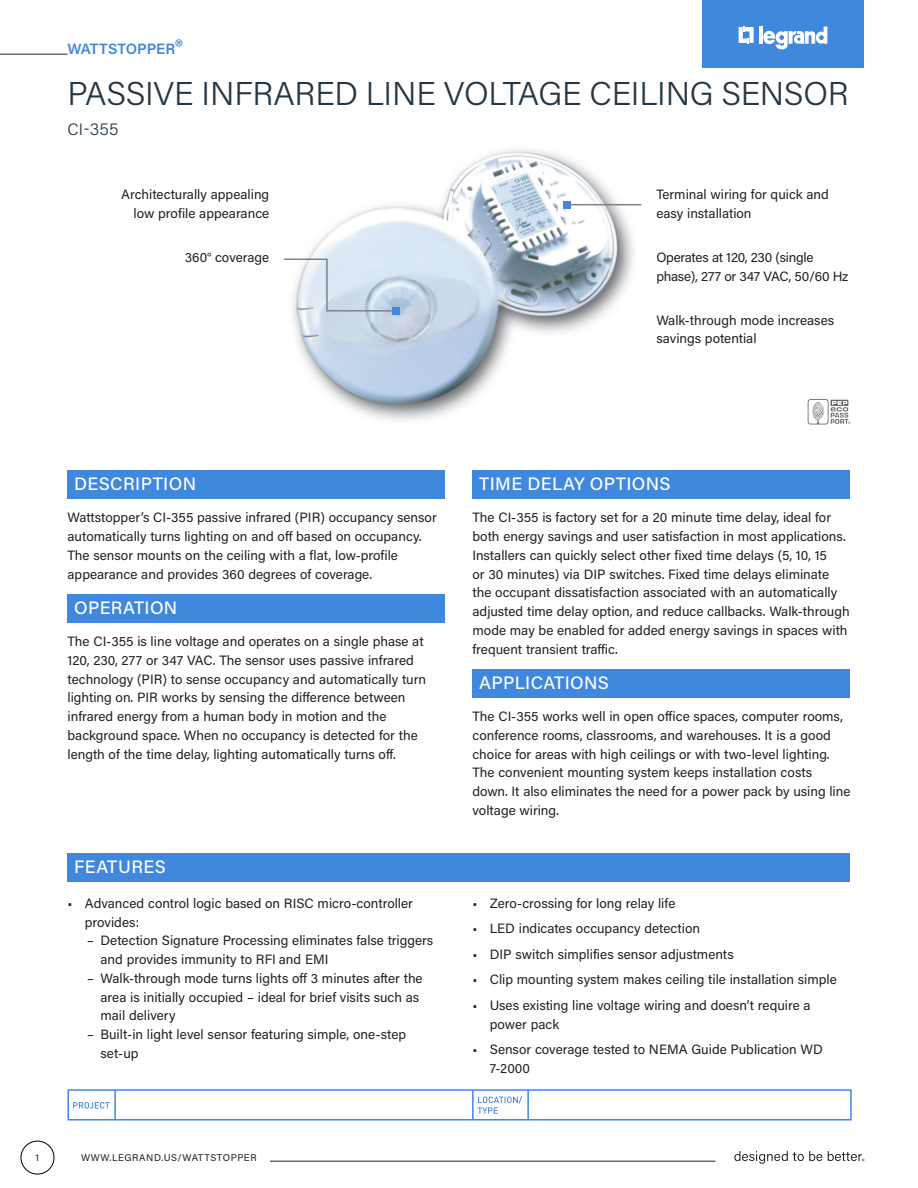
<style>
.page{position:relative;width:918px;height:1188px;background:#fff}
.page>*{position:absolute;margin:0;border:0;box-sizing:border-box;transform-origin:0 0}
.t1{font:300 33px "Acumin Pro";letter-spacing:-.01em;color:#243746}
.t2{font:500 18px "Acumin Pro";letter-spacing:.02em;color:#fff}
.t3{font:300 16.5px "Acumin Pro";color:#243746}
.t4{font:600 15px "Acumin Pro";letter-spacing:-.005em;color:#4087de}
.t5{font:13.5px/18.8px "Acumin Pro";color:#231f20}
.t6{font:13.5px/18.8px "Acumin Pro";letter-spacing:-.02em;color:#231f20}
.t7{font:9.75px "Acumin Pro";letter-spacing:.06em;color:#231f20}
.s1{font-size:21px}
</style>
<div class="page">
<svg style="left:734px;top:1151px;width:88px;height:13px"></svg>
<svg style="left:828px;top:1151px;width:36px;height:10px"></svg>
<div style="left:21px;top:1141px;width:33px;height:33px;border:1px solid #000;border-radius:50%"></div>
<div style="left:702px;top:0;width:162px;height:68px;background:#4087de"></div>
<svg style="left:739px;top:26px;width:15px;height:18px"></svg>
<hr style="left:759px;top:27px;width:4px;height:17px;background:#fff">
<svg style="left:763px;top:27px;width:64px;height:23px"></svg>
<div style="left:68px;top:1089px;width:784px;height:31px;border:2px solid #4087de"></div>
<hr style="left:114px;top:1090px;width:2px;height:29px;background:#4087de">
<hr style="left:472px;top:1090px;width:2px;height:30px;background:#4087de">
<hr style="left:527px;top:1090px;width:2px;height:30px;background:#4087de">
<svg style="left:478px;top:1096px;width:44px;height:18px"></svg>
<svg style="left:73px;top:1102px;width:37px;height:7px"></svg>
<hr style="left:270px;top:1161px;width:446px;height:1px;background:#231f20">
<hr style="left:0;top:54px;width:68px;height:1px;background:#231f20">
<div style="left:68px;top:470px;width:378px;height:29px;background:#4087de"></div>
<div style="left:68px;top:594px;width:378px;height:28px;background:#4087de"></div>
<div style="left:472px;top:470px;width:378px;height:29px;background:#4087de"></div>
<div style="left:472px;top:669px;width:378px;height:28px;background:#4087de"></div>
<div style="left:68px;top:853px;width:782px;height:28px;background:#4087de"></div>
<img style="left:293px;top:149px;width:344px;height:272px">
<div style="left:563px;top:201px;width:7px;height:8px;background:#4087de"></div>
<hr style="left:570px;top:204px;width:71px;height:1px;background:#808285">
<div style="left:392px;top:307px;width:7px;height:8px;background:#4087de"></div>
<svg style="left:284px;top:258px;width:109px;height:54px;background:#d8e2ec"></svg>
<svg style="left:808px;top:399px;width:42px;height:25px"></svg>
<p class="t4" style="left:68px;top:38px;width:117px">WATTSTOPPER<span class="s1">®</span></p>
<h1 class="t1" style="left:68px;top:71px;width:783px">PASSIVE INFRARED LINE VOLTAGE CEILING SENSOR</h1>
<p class="t3" style="left:68px;top:117px;width:52px">CI-355</p>
<p class="t5" style="left:121px;top:184px;width:150px;text-align:right">Architecturally appealing low profile appearance</p>
<p class="t5" style="left:656px;top:184px;width:174px">Terminal wiring for quick and easy installation</p>
<p class="t5" style="left:185px;top:247px;width:86px">360° coverage</p>
<p class="t6" style="left:656px;top:247px;width:193px">Operates at 120, 230 (single phase), 277 or 347 VAC, 50/60 Hz</p>
<p class="t5" style="left:656px;top:310px;width:179px">Walk-through mode increases savings potential</p>
<h2 class="t2" style="left:74px;top:471px;width:123px">DESCRIPTION</h2>
<p class="t5" style="left:68px;top:508px;width:371px">Wattstopper’s CI-355 passive infrared (PIR) occupancy sensor automatically turns lighting on and off based on occupancy.<br>The sensor mounts on the ceiling with a flat, low-profile appearance and provides 360 degrees of coverage.</p>
<h2 class="t2" style="left:74px;top:595px;width:105px">OPERATION</h2>
<p class="t5" style="left:68px;top:631px;width:360px">The CI-355 is line voltage and operates on a single phase at 120, 230, 277 or 347 VAC. The sensor uses passive infrared technology (PIR) to sense occupancy and automatically turn lighting on. PIR works by sensing the difference between infrared energy from a human body in motion and the background space. When no occupancy is detected for the length of the time delay, lighting automatically turns off.</p>
<h2 class="t2" style="left:74px;top:854px;width:93px">FEATURES</h2>
<p class="t5" style="left:85px;top:893px;width:330px;text-indent:-17px">• Advanced control logic based on RISC micro-controller provides:</p>
<p class="t5" style="left:100px;top:931px;width:334px;text-indent:-14px">– Detection Signature Processing eliminates false triggers and provides immunity to RFI and EMI</p>
<p class="t5" style="left:100px;top:968px;width:324px;text-indent:-14px">– Walk-through mode turns lights off 3 minutes after the area is initially occupied – ideal for brief visits such as mail delivery</p>
<p class="t5" style="left:100px;top:1025px;width:307px;text-indent:-14px">– Built-in light level sensor featuring simple, one-step set-up</p>
<p class="t7" style="left:35px;top:1151px;width:5px">1</p>
<p class="t7" style="left:81px;top:1151px;width:177px">WWW.LEGRAND.US/WATTSTOPPER</p>
<h2 class="t2" style="left:479px;top:471px;width:193px">TIME DELAY OPTIONS</h2>
<p class="t5" style="left:472px;top:508px;width:379px">The CI-355 is factory set for a 20 minute time delay, ideal for both energy savings and user satisfaction in most applications.<br>Installers can quickly select other fixed time delays (5, 10, 15<br>or 30 minutes) via DIP switches. Fixed time delays eliminate the occupant dissatisfaction associated with an automatically adjusted time delay option, and reduce callbacks. Walk-through mode may be enabled for added energy savings in spaces with frequent transient traffic.</p>
<h2 class="t2" style="left:479px;top:670px;width:131px">APPLICATIONS</h2>
<p class="t5" style="left:472px;top:706px;width:380px">The CI-355 works well in open office spaces, computer rooms, conference rooms, classrooms, and warehouses. It is a good choice for areas with high ceilings or with two-level lighting.<br>The convenient mounting system keeps installation costs down. It also eliminates the need for a power pack by using line voltage wiring.</p>
<p class="t5" style="left:472px;top:893px;width:204px">• Zero-crossing for long relay life</p>
<p class="t5" style="left:472px;top:919px;width:229px">• LED indicates occupancy detection</p>
<p class="t5" style="left:472px;top:944px;width:263px">• DIP switch simplifies sensor adjustments</p>
<p class="t5" style="left:472px;top:970px;width:366px">• Clip mounting system makes ceiling tile installation simple</p>
<p class="t5" style="left:490px;top:995px;width:323px;text-indent:-17px">• Uses existing line voltage wiring and doesn’t require a power pack</p>
<p class="t5" style="left:490px;top:1040px;width:335px;text-indent:-17px">• Sensor coverage tested to NEMA Guide Publication WD<br>7-2000</p>
</div>
